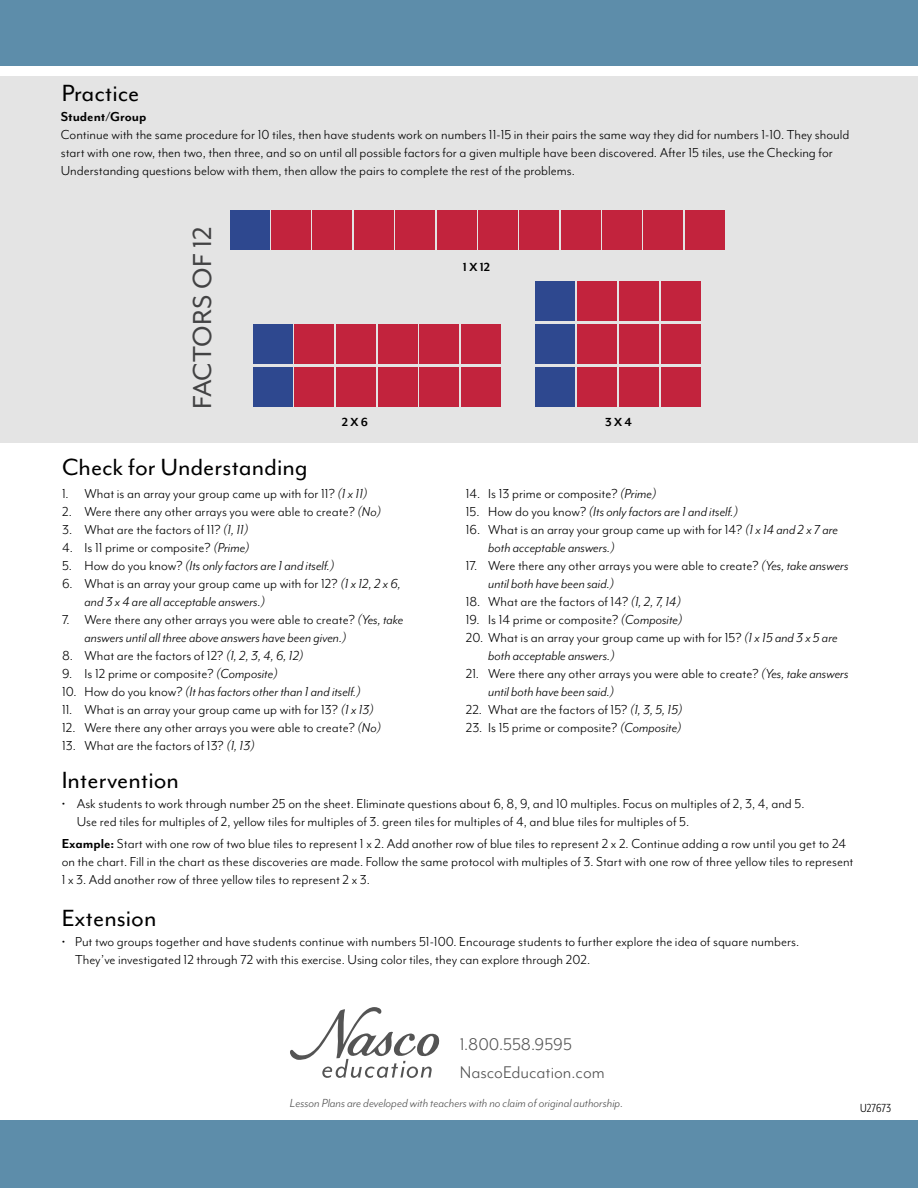
<style>
.page{position:relative;width:918px;height:1188px;background:#fff}
.page>*{position:absolute;margin:0;border:0;box-sizing:border-box;transform-origin:0 0}
.t1{font:30px "Mr Eaves Mod OT";letter-spacing:.01em;color:#4a4a4b}
.t2{font:27px "Mr Eaves Mod OT";color:#000}
.t3{font:19.5px/28px "Mr Eaves Mod OT";color:#545454}
.t4{font:15px/18px "Mr Eaves Mod OT";color:#000}
.t5{font:italic 15px/18px "Mr Eaves Mod OT";color:#000}
.t6{font:700 15px "Mr Eaves Mod OT";color:#000}
.t7{font:italic 13.5px "Mr Eaves Mod OT";color:#545454}
.t8{font:700 13.5px "Mr Eaves Mod OT";color:#000}
.t9{font:13.5px "Mr Eaves XL Mod Nar OT";color:#000}
.s1{font-style:italic}
.s2{font-style:normal}
.s3{font-weight:700}
</style>
<div class="page">
<div style="left:0;top:77px;width:918px;height:366px;background:#e4e4e4"></div>
<div style="left:230px;top:210px;width:39px;height:39px;background:#2e488f"></div>
<div style="left:271px;top:210px;width:40px;height:39px;background:#c2233d"></div>
<div style="left:520px;top:210px;width:39px;height:39px;background:#c2233d"></div>
<div style="left:396px;top:210px;width:39px;height:39px;background:#c2233d"></div>
<div style="left:644px;top:210px;width:39px;height:39px;background:#c2233d"></div>
<div style="left:313px;top:210px;width:39px;height:39px;background:#c2233d"></div>
<div style="left:561px;top:210px;width:39px;height:39px;background:#c2233d"></div>
<div style="left:437px;top:210px;width:39px;height:39px;background:#c2233d"></div>
<div style="left:685px;top:210px;width:39px;height:39px;background:#c2233d"></div>
<div style="left:354px;top:210px;width:39px;height:39px;background:#c2233d"></div>
<div style="left:602px;top:210px;width:40px;height:39px;background:#c2233d"></div>
<div style="left:478px;top:210px;width:40px;height:39px;background:#c2233d"></div>
<div style="left:295px;top:324px;width:39px;height:39px;background:#c2233d"></div>
<div style="left:295px;top:367px;width:39px;height:40px;background:#c2233d"></div>
<div style="left:336px;top:324px;width:40px;height:39px;background:#c2233d"></div>
<div style="left:336px;top:367px;width:40px;height:40px;background:#c2233d"></div>
<div style="left:378px;top:324px;width:39px;height:39px;background:#c2233d"></div>
<div style="left:420px;top:324px;width:39px;height:39px;background:#c2233d"></div>
<div style="left:378px;top:367px;width:39px;height:40px;background:#c2233d"></div>
<div style="left:420px;top:367px;width:39px;height:40px;background:#c2233d"></div>
<div style="left:536px;top:324px;width:39px;height:39px;background:#2e488f"></div>
<div style="left:536px;top:281px;width:39px;height:39px;background:#2e488f"></div>
<div style="left:536px;top:367px;width:39px;height:40px;background:#2e488f"></div>
<div style="left:578px;top:324px;width:39px;height:39px;background:#c2233d"></div>
<div style="left:578px;top:281px;width:39px;height:39px;background:#c2233d"></div>
<div style="left:578px;top:367px;width:39px;height:40px;background:#c2233d"></div>
<div style="left:620px;top:324px;width:39px;height:39px;background:#c2233d"></div>
<div style="left:620px;top:281px;width:39px;height:39px;background:#c2233d"></div>
<div style="left:661px;top:324px;width:40px;height:39px;background:#c2233d"></div>
<div style="left:661px;top:281px;width:40px;height:39px;background:#c2233d"></div>
<div style="left:620px;top:367px;width:39px;height:40px;background:#c2233d"></div>
<div style="left:661px;top:367px;width:40px;height:40px;background:#c2233d"></div>
<div style="left:253px;top:324px;width:39px;height:39px;background:#2e488f"></div>
<div style="left:253px;top:367px;width:39px;height:40px;background:#2e488f"></div>
<div style="left:461px;top:324px;width:39px;height:39px;background:#c2233d"></div>
<div style="left:461px;top:367px;width:39px;height:40px;background:#c2233d"></div>
<svg style="left:290px;top:1007px;width:149px;height:71px"></svg>
<div style="left:0;top:0;width:918px;height:66px;background:#5d8daa"></div>
<div style="left:0;top:1120px;width:918px;height:68px;background:#5d8daa"></div>
<h2 class="t2" style="left:62px;top:79px;width:79px">Practice</h2>
<p class="t6" style="left:61px;top:108px;width:87px">Student/Group</p>
<p class="t4" style="left:61px;top:125px;width:790px">Continue with the same procedure for 10 tiles, then have students work on numbers 11-15 in their pairs the same way they did for numbers 1-10. They should start with one row, then two, then three, and so on until all possible factors for a given multiple have been discovered. After 15 tiles, use the Checking for<br>Understanding questions below with them, then allow the pairs to complete the rest of the problems.</p>
<h1 class="t1" style="left:186px;top:409px;width:184px;rotate:-90deg">FACTORS OF 12</h1>
<h2 class="t2" style="left:62px;top:452px;width:247px">Check for Understanding</h2>
<p class="t8" style="left:463px;top:259px;width:29px">1 X 12</p>
<p class="t8" style="left:342px;top:414px;width:28px">2 X 6</p>
<p class="t8" style="left:605px;top:414px;width:28px">3 X 4</p>
<p class="t4" style="left:62px;top:485px;width:307px">1. What is an array your group came up with for 11? <span class="s1">(1 x 11)</span></p>
<p class="t4" style="left:62px;top:503px;width:321px">2. Were there any other arrays you were able to create? <span class="s1">(No)</span></p>
<p class="t4" style="left:62px;top:521px;width:188px">3. What are the factors of 11? <span class="s1">(1, 11)</span></p>
<p class="t4" style="left:62px;top:539px;width:189px">4. Is 11 prime or composite? <span class="s1">(Prime)</span></p>
<p class="t5" style="left:62px;top:557px;width:274px"><span class="s2">5. How do you know?</span> (Its only factors are 1 and itself.)</p>
<p class="t5" style="left:85px;top:575px;width:318px;text-indent:-22px"><span class="s2">6. What is an array your group came up with for 12?</span> (1 x 12, 2 x 6, and 3 x 4 are all acceptable answers.)</p>
<p class="t5" style="left:85px;top:611px;width:320px;text-indent:-23px"><span class="s2">7. Were there any other arrays you were able to create?</span> (Yes, take answers until all three above answers have been given.)</p>
<p class="t4" style="left:62px;top:647px;width:243px">8. What are the factors of 12? <span class="s1">(1, 2, 3, 4, 6, 12)</span></p>
<p class="t4" style="left:62px;top:665px;width:217px">9. Is 12 prime or composite? <span class="s1">(Composite)</span></p>
<p class="t5" style="left:62px;top:683px;width:300px"><span class="s2">10. How do you know?</span> (It has factors other than 1 and itself.)</p>
<p class="t4" style="left:62px;top:701px;width:313px">11. What is an array your group came up with for 13? <span class="s1">(1 x 13)</span></p>
<p class="t4" style="left:62px;top:719px;width:321px">12. Were there any other arrays you were able to create? <span class="s1">(No)</span></p>
<p class="t4" style="left:62px;top:737px;width:194px">13. What are the factors of 13? <span class="s1">(1, 13)</span></p>
<p class="t4" style="left:466px;top:485px;width:192px">14. Is 13 prime or composite? <span class="s1">(Prime)</span></p>
<p class="t5" style="left:466px;top:503px;width:274px"><span class="s2">15. How do you know?</span> (Its only factors are 1 and itself.)</p>
<p class="t4" style="left:488px;top:521px;width:351px;text-indent:-22px">16. What is an array your group came up with for 14? <span class="s1">(1 x 14 and 2 x 7 are both acceptable answers.)</span></p>
<p class="t4" style="left:488px;top:557px;width:362px;text-indent:-22px">17. Were there any other arrays you were able to create? <span class="s1">(Yes, take answers until both have been said.)</span></p>
<p class="t4" style="left:466px;top:593px;width:217px">18. What are the factors of 14? <span class="s1">(1, 2, 7, 14)</span></p>
<p class="t4" style="left:466px;top:611px;width:218px">19. Is 14 prime or composite? <span class="s1">(Composite)</span></p>
<p class="t4" style="left:488px;top:629px;width:351px;text-indent:-22px">20. What is an array your group came up with for 15? <span class="s1">(1 x 15 and 3 x 5 are both acceptable answers.)</span></p>
<p class="t4" style="left:488px;top:665px;width:362px;text-indent:-22px">21. Were there any other arrays you were able to create? <span class="s1">(Yes, take answers until both have been said.)</span></p>
<p class="t4" style="left:466px;top:701px;width:218px">22. What are the factors of 15? <span class="s1">(1, 3, 5, 15)</span></p>
<p class="t4" style="left:466px;top:719px;width:217px">23. Is 15 prime or composite? <span class="s1">(Composite)</span></p>
<h2 class="t2" style="left:62px;top:765px;width:119px">Intervention</h2>
<p class="t4" style="left:77px;top:795px;width:729px;text-indent:-15px">• Ask students to work through number 25 on the sheet. Eliminate questions about 6, 8, 9, and 10 multiples. Focus on multiples of 2, 3, 4, and 5.<br>Use red tiles for multiples of 2, yellow tiles for multiples of 3. green tiles for multiples of 4, and blue tiles for multiples of 5.</p>
<p class="t4" style="left:62px;top:835px;width:793px"><span class="s3">Example:</span> Start with one row of two blue tiles to represent 1 x 2. Add another row of blue tiles to represent 2 x 2. Continue adding a row until you get to 24 on the chart. Fill in the chart as these discoveries are made. Follow the same protocol with multiples of 3. Start with one row of three yellow tiles to represent<br>1 x 3. Add another row of three yellow tiles to represent 2 x 3.</p>
<h2 class="t2" style="left:62px;top:903px;width:96px">Extension</h2>
<p class="t4" style="left:75px;top:933px;width:726px;text-indent:-14px">• Put two groups together and have students continue with numbers 51-100. Encourage students to further explore the idea of square numbers.<br>They’ve investigated 12 through 72 with this exercise. Using color tiles, they can explore through 202.</p>
<h3 class="t3" style="left:460px;top:1030px;width:146px">1.800.558.9595<br>NascoEducation.com</h3>
<p class="t7" style="left:290px;top:1096px;width:335px">Lesson Plans are developed with teachers with no claim of original authorship.</p>
<p class="t9" style="left:860px;top:1101px;width:32px">U27673</p>
</div>
